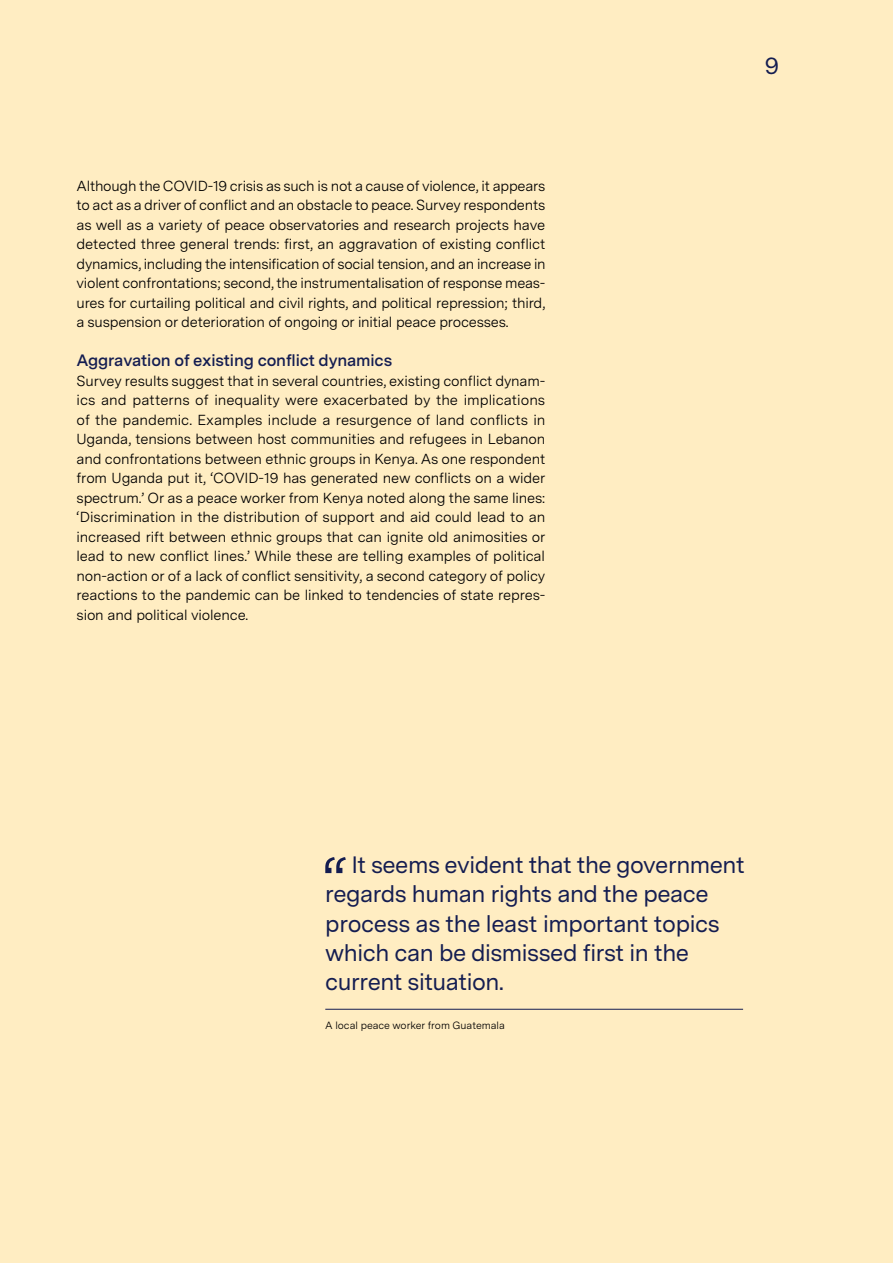
<style>
.page{position:relative;width:893px;height:1263px;background:#ffedc2}
.page>*{position:absolute;margin:0;border:0;box-sizing:border-box;transform-origin:0 0}
.t1{font:23.7px/29.2px "Messina Sans";letter-spacing:-.02em;color:#141d51}
.t2{font:600 16.5px "Messina Sans";letter-spacing:-.01em;color:#141d51}
.t3{font:14.55px/19.5px "Messina Sans";letter-spacing:-.015em;color:#000;text-align:justify}
.t4{font:10.5px "Messina Sans";letter-spacing:-.005em;color:#000}
</style>
<div class="page">
<svg style="left:325px;top:857px;width:21px;height:16px"></svg>
<hr style="left:325px;top:1009px;width:418px;height:1px;background:#141d51">
<p class="t3" style="left:77px;top:175px;width:471px">Although the COVID-19 crisis as such is not a cause of violence, it appears to act as a driver of conflict and an obstacle to peace. Survey respondents as well as a variety of peace observatories and research projects have detected three general trends: first, an aggravation of existing conflict dynamics, including the intensification of social tension, and an increase in violent confrontations; second, the instrumentalisation of response meas&shy;ures for curtailing political and civil rights, and political repression; third, a suspension or deterioration of ongoing or initial peace processes.</p>
<p class="t2" style="left:77px;top:348px;width:317px">Aggravation of existing conflict dynamics</p>
<p class="t3" style="left:77px;top:370px;width:471px">Survey results suggest that in several countries, existing conflict dynam&shy;ics and patterns of inequality were exacerbated by the implications of the pandemic. Examples include a resurgence of land conflicts in Uganda, tensions between host communities and refugees in Lebanon and confrontations between ethnic groups in Kenya. As one respondent from Uganda put it, ‘COVID-19 has generated new conflicts on a wider spectrum.’ Or as a peace worker from Kenya noted along the same lines: ‘Discrimination in the distribution of support and aid could lead to an increased rift between ethnic groups that can ignite old animosities or lead to new conflict lines.’ While these are telling examples of political non-action or of a lack of conflict sensitivity, a second category of policy reactions to the pandemic can be linked to tendencies of state repres&shy;sion and political violence.</p>
<h1 class="t1" style="left:765px;top:50px;width:16px">9</h1>
<h1 class="t1" style="left:325px;top:849px;width:421px;text-indent:26px">It seems evident that the government regards human rights and the peace process as the least important topics which can be dismissed first in the current situation.</h1>
<p class="t4" style="left:325px;top:1018px;width:181px">A local peace worker from Guatemala</p>
</div>
